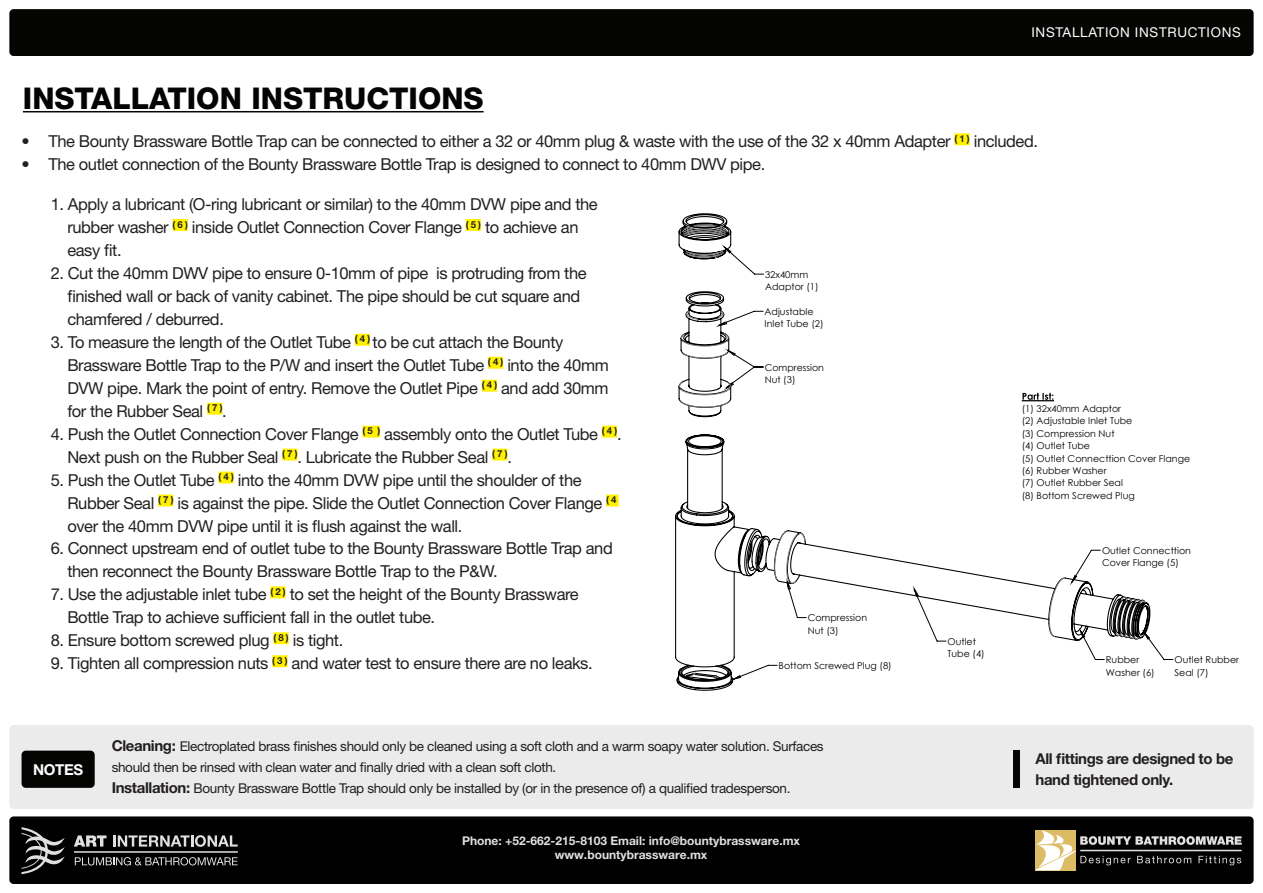
<style>
.page{position:relative;width:1263px;height:893px;background:#fff}
.page>*{position:absolute;margin:0;border:0;box-sizing:border-box;transform-origin:0 0}
.t1{font:800 30px "Helvetica Neue LT Std";color:#040503}
.t2{font:16.5px/23px "Helvetica Neue LT Std";letter-spacing:-.025em;color:#231f20}
.t3{font:700 15px/21px "Helvetica Neue LT Std";letter-spacing:-.025em;color:#231f20}
.t4{font:700 15px "Helvetica Neue LT Std";letter-spacing:-.025em;color:#fff}
.t5{font:13.5px/21px "Helvetica Neue LT Std";letter-spacing:-.025em;color:#231f20}
.t6{font:13.5px "Helvetica Neue LT Std";letter-spacing:.05em;color:#fff}
.t7{font:700 12px/13.5px "Helvetica Neue LT Std";color:#e0e1df;text-align:center}
.t8{font:9.45px/12.5px "Century Gothic";color:#000}
.s1{font-weight:700;font-size:15px}
</style>
<div class="page">
<div style="left:9px;top:9px;width:1244px;height:47px;background:#040503;border-radius:4px"></div>
<hr style="left:23px;top:111px;width:461px;height:1px;background:#040503">
<div style="left:954px;top:133px;width:15px;height:12px;background:#fff101"></div>
<div style="left:173px;top:219px;width:15px;height:12px;background:#fff101"></div>
<div style="left:466px;top:219px;width:15px;height:12px;background:#fff101"></div>
<div style="left:355px;top:334px;width:15px;height:12px;background:#fff101"></div>
<div style="left:488px;top:357px;width:15px;height:12px;background:#fff101"></div>
<div style="left:482px;top:380px;width:15px;height:12px;background:#fff101"></div>
<div style="left:207px;top:403px;width:15px;height:12px;background:#fff101"></div>
<div style="left:362px;top:426px;width:18px;height:12px;background:#fff101"></div>
<div style="left:602px;top:426px;width:15px;height:12px;background:#fff101"></div>
<div style="left:282px;top:449px;width:15px;height:11px;background:#fff101"></div>
<div style="left:492px;top:449px;width:15px;height:11px;background:#fff101"></div>
<div style="left:218px;top:472px;width:16px;height:11px;background:#fff101"></div>
<div style="left:158px;top:495px;width:15px;height:11px;background:#fff101"></div>
<div style="left:606px;top:495px;width:13px;height:11px;background:#fff101"></div>
<div style="left:270px;top:586px;width:15px;height:12px;background:#fff101"></div>
<div style="left:273px;top:632px;width:16px;height:12px;background:#fff101"></div>
<div style="left:272px;top:655px;width:15px;height:12px;background:#fff101"></div>
<div style="left:9px;top:725px;width:1244px;height:84px;background:#ebebec;border-radius:4px"></div>
<div style="left:22px;top:751px;width:73px;height:37px;background:#040503;border-radius:4px"></div>
<div style="left:1014px;top:751px;width:6px;height:37px;background:#040503"></div>
<svg style="left:675px;top:213px;width:476px;height:478px"></svg>
<svg style="left:679px;top:224px;width:467px;height:454px"></svg>
<div style="left:9px;top:816px;width:1244px;height:68px;background:#010101;border-radius:4px"></div>
<svg style="left:1035px;top:830px;width:207px;height:40px"></svg>
<svg style="left:74px;top:835px;width:33px;height:12px"></svg>
<svg style="left:113px;top:835px;width:125px;height:12px"></svg>
<svg style="left:75px;top:857px;width:163px;height:8px"></svg>
<hr style="left:74px;top:851px;width:164px;height:2px;background:#e0e1df">
<svg style="left:22px;top:827px;width:43px;height:47px"></svg>
<p class="t6" style="left:1031px;top:25px;width:211px">INSTALLATION INSTRUCTIONS</p>
<h1 class="t1" style="left:23px;top:80px;width:462px">INSTALLATION INSTRUCTIONS</h1>
<p class="t2" style="left:21px;top:130px;width:1018px">• The Bounty Brassware Bottle Trap can be connected to either a 32 or 40mm plug &amp; waste with the use of the 32 x 40mm Adapter <sup>(</sup> <sup>1</sup> <sup>)</sup> included.</p>
<p class="t2" style="left:21px;top:153px;width:745px">• The outlet connection of the Bounty Brassware Bottle Trap is designed to connect to 40mm DWV pipe.</p>
<p class="t2" style="left:67px;top:192px;width:532px;text-indent:-17px">1. Apply a lubricant (O-ring lubricant or similar) to the 40mm DVW pipe and the rubber washer <sup>(</sup> <sup>6</sup> <sup>)</sup> inside Outlet Connection Cover Flange <sup>(</sup> <sup>5</sup> <sup>)</sup> to achieve an easy fit.</p>
<p class="t2" style="left:67px;top:261px;width:521px;text-indent:-17px">2. Cut the 40mm DWV pipe to ensure 0-10mm of pipe is protruding from the finished wall or back of vanity cabinet. The pipe should be cut square and chamfered / deburred.</p>
<p class="t2" style="left:67px;top:330px;width:543px;text-indent:-17px">3. To measure the length of the Outlet Tube <sup>(</sup> <sup>4</sup> <sup>)</sup> to be cut attach the Bounty Brassware Bottle Trap to the P/W and insert the Outlet Tube <sup>(</sup> <sup>4</sup> <sup>)</sup> into the 40mm DVW pipe. Mark the point of entry. Remove the Outlet Pipe <sup>(</sup> <sup>4</sup> <sup>)</sup> and add 30mm for the Rubber Seal <sup>(</sup> <sup>7</sup> <sup>)</sup>.</p>
<p class="t2" style="left:67px;top:422px;width:556px;text-indent:-17px">4. Push the Outlet Connection Cover Flange <sup>(</sup> <sup>5</sup> <sup>)</sup> assembly onto the Outlet Tube <sup>(</sup> <sup>4</sup> <sup>)</sup>.<br>Next push on the Rubber Seal <sup>(</sup> <sup>7</sup> <sup>)</sup>. Lubricate the Rubber Seal <sup>(</sup> <sup>7</sup> <sup>)</sup>.</p>
<p class="t2" style="left:67px;top:468px;width:551px;text-indent:-17px">5. Push the Outlet Tube <sup>(</sup> <sup>4</sup> <sup>)</sup> into the 40mm DVW pipe until the shoulder of the<br>Rubber Seal <sup>(</sup> <sup>7</sup> <sup>)</sup> is against the pipe. Slide the Outlet Connection Cover Flange <sup>(</sup> <sup>4 </sup>over the 40mm DVW pipe until it is flush against the wall.</p>
<p class="t2" style="left:67px;top:537px;width:547px;text-indent:-17px">6. Connect upstream end of outlet tube to the Bounty Brassware Bottle Trap and then reconnect the Bounty Brassware Bottle Trap to the P&amp;W.</p>
<p class="t2" style="left:67px;top:583px;width:513px;text-indent:-17px">7. Use the adjustable inlet tube <sup>(</sup> <sup>2</sup> <sup>)</sup> to set the height of the Bounty Brassware<br>Bottle Trap to achieve sufficient fall in the outlet tube.</p>
<p class="t2" style="left:51px;top:629px;width:294px">8. Ensure bottom screwed plug <sup>(</sup> <sup>8</sup> <sup>)</sup> is tight.</p>
<p class="t2" style="left:51px;top:652px;width:543px">9. Tighten all compression nuts <sup>(</sup> <sup>3</sup> <sup>)</sup> and water test to ensure there are no leaks.</p>
<p class="t8" style="left:765px;top:268px;width:55px">32x40mm<br>Adaptor (1)</p>
<p class="t8" style="left:764px;top:305px;width:61px">Adjustable<br>Inlet Tube (2)</p>
<p class="t8" style="left:765px;top:361px;width:61px">Compression<br>Nut (3)</p>
<p class="t8" style="left:1022px;top:402px;width:170px">(1) 32x40mm Adaptor<br>(2) Adjustable Inlet Tube<br>(3) Compression Nut<br>(4) Outlet Tube<br>(5) Outlet Connecttion Cover Flange (6) Rubber Washer<br>(7) Outlet Rubber Seal<br>(8) Bottom Screwed Plug</p>
<p class="t8" style="left:1102px;top:544px;width:90px">Outlet Connecttion<br>Cover Flange (5)</p>
<p class="t8" style="left:808px;top:612px;width:61px">Compression<br>Nut (3)</p>
<p class="t8" style="left:947px;top:635px;width:39px">Outlet<br>Tube (4)</p>
<p class="t8" style="left:1106px;top:654px;width:50px">Rubber<br>Washer (6)</p>
<p class="t8" style="left:1174px;top:654px;width:66px">Outlet Rubber<br>Seal (7)</p>
<p class="t8" style="left:779px;top:659px;width:115px">Bottom Screwed Plug (8)</p>
<p class="t4" style="left:33px;top:760px;width:51px">NOTES</p>
<p class="t5" style="left:112px;top:736px;width:713px"><span class="s1">Cleaning:</span> Electroplated brass finishes should only be cleaned using a soft cloth and a warm soapy water solution. Surfaces should then be rinsed with clean water and finally dried with a clean soft cloth.<br><span class="s1">Installation:</span> Bounty Brassware Bottle Trap should only be installed by (or in the presence of) a qualified tradesperson.</p>
<p class="t7" style="left:462px;top:834px;width:339px">Phone: +52-662-215-8103 Email: info@bountybrassware.mx www.bountybrassware.mx</p>
<p class="t3" style="left:1035px;top:748px;width:199px">All fittings are designed to be hand tightened only.</p>
</div>
